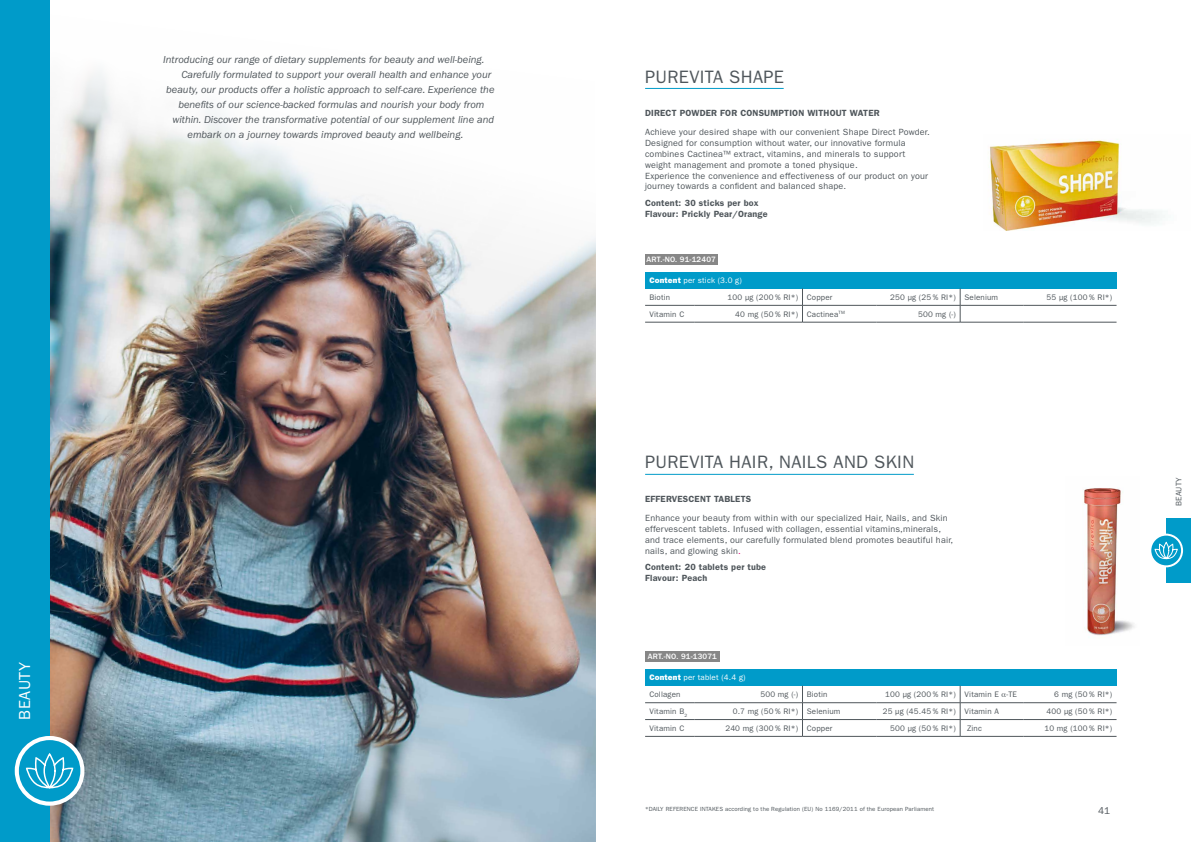
<style>
.page{position:relative;width:1191px;height:842px;background:#fff}
.page>*{position:absolute;margin:0;border:0;box-sizing:border-box;transform-origin:0 0}
.t1{font:18px "ITC Franklin Gothic Std";letter-spacing:.02em;color:#4f565b}
.t2{font:16px "ITC Franklin Gothic Std";letter-spacing:.03em;color:#fff}
.t3{font:italic 10.5px "ITC Franklin Gothic Std";color:#4f565b}
.t4{font:10px "ITC Franklin Gothic Std";color:#4f565b}
.t5{font:9px/10.8px "ITC Franklin Gothic Std";letter-spacing:.02em;color:#4f565b}
.t6{font:600 9px/10.8px "ITC Franklin Gothic Std";letter-spacing:.02em;color:#4f565b}
.t7{font:8px "ITC Franklin Gothic Std";letter-spacing:.02em;color:#4f565b}
.t8{font:8px/16.8px "ITC Franklin Gothic Std";letter-spacing:.02em;color:#fff}
.t9{font:500 8px "ITC Franklin Gothic Std";letter-spacing:.02em;color:#fff}
.t10{font:6px "ITC Franklin Gothic Std";letter-spacing:.02em;color:#4f565b}
.s1{font-family:"ITC Franklin Gothic Std Hvy"}
.s2{color:#4f565b}
.s3{color:#e6007d}
</style>
<div class="page">
<hr style="left:645px;top:88px;width:138px;height:1px;background:#009bc9">
<div style="left:645px;top:254px;width:72px;height:10px;background:#878787"></div>
<div style="left:645px;top:272px;width:471px;height:16px;background:#009bc9"></div>
<hr style="left:645px;top:305px;width:49px;height:1px;background:#4f565b">
<hr style="left:694px;top:305px;width:108px;height:1px;background:#4f565b">
<svg style="left:802px;top:288px;width:1px;height:34px"></svg>
<hr style="left:802px;top:305px;width:74px;height:1px;background:#4f565b">
<hr style="left:876px;top:305px;width:84px;height:1px;background:#4f565b">
<svg style="left:960px;top:288px;width:1px;height:34px"></svg>
<hr style="left:960px;top:305px;width:63px;height:1px;background:#4f565b">
<hr style="left:1023px;top:305px;width:93px;height:1px;background:#4f565b">
<hr style="left:645px;top:322px;width:49px;height:1px;background:#4f565b">
<hr style="left:694px;top:322px;width:108px;height:1px;background:#4f565b">
<hr style="left:802px;top:322px;width:74px;height:1px;background:#4f565b">
<hr style="left:876px;top:322px;width:84px;height:1px;background:#4f565b">
<hr style="left:960px;top:322px;width:63px;height:1px;background:#4f565b">
<hr style="left:1023px;top:322px;width:93px;height:1px;background:#4f565b">
<hr style="left:645px;top:474px;width:269px;height:1px;background:#009bc9">
<div style="left:645px;top:651px;width:74px;height:11px;background:#878787"></div>
<div style="left:645px;top:669px;width:471px;height:17px;background:#009bc9"></div>
<hr style="left:645px;top:702px;width:49px;height:1px;background:#4f565b">
<hr style="left:694px;top:702px;width:108px;height:1px;background:#4f565b">
<hr style="left:802px;top:702px;width:74px;height:1px;background:#4f565b">
<hr style="left:876px;top:702px;width:84px;height:1px;background:#4f565b">
<hr style="left:960px;top:702px;width:63px;height:1px;background:#4f565b">
<hr style="left:1023px;top:702px;width:93px;height:1px;background:#4f565b">
<hr style="left:645px;top:719px;width:49px;height:1px;background:#4f565b">
<hr style="left:694px;top:719px;width:108px;height:1px;background:#4f565b">
<svg style="left:802px;top:686px;width:1px;height:50px"></svg>
<hr style="left:802px;top:719px;width:74px;height:1px;background:#4f565b">
<hr style="left:876px;top:719px;width:84px;height:1px;background:#4f565b">
<svg style="left:960px;top:686px;width:1px;height:50px"></svg>
<hr style="left:960px;top:719px;width:63px;height:1px;background:#4f565b">
<hr style="left:1023px;top:719px;width:93px;height:1px;background:#4f565b">
<hr style="left:645px;top:736px;width:49px;height:1px;background:#4f565b">
<hr style="left:694px;top:736px;width:108px;height:1px;background:#4f565b">
<hr style="left:802px;top:736px;width:74px;height:1px;background:#4f565b">
<hr style="left:876px;top:736px;width:84px;height:1px;background:#4f565b">
<hr style="left:960px;top:736px;width:63px;height:1px;background:#4f565b">
<hr style="left:1023px;top:736px;width:93px;height:1px;background:#4f565b">
<img style="left:50px;top:72px;width:546px;height:770px">
<div style="left:0;top:0;width:50px;height:842px;background:#009bc9"></div>
<div style="left:1166px;top:518px;width:25px;height:65px;background:#009bc9"></div>
<img style="left:1084px;top:488px;width:51px;height:148px">
<img style="left:989px;top:140px;width:176px;height:91px">
<svg style="left:1150px;top:535px;width:32px;height:31px"></svg>
<div style="left:1149px;top:534px;width:34px;height:33px;border:2px solid #fff;border-radius:50%"></div>
<svg style="left:1154px;top:542px;width:24px;height:18px"></svg>
<svg style="left:17px;top:738px;width:65px;height:66px"></svg>
<div style="left:15px;top:736px;width:69px;height:70px;border:4px solid #fff;border-radius:50%"></div>
<svg style="left:25px;top:754px;width:49px;height:36px"></svg>
<p class="t3" style="left:163px;top:54px;width:323px">Introducing our range of dietary supplements for beauty and well-being.</p>
<p class="t3" style="left:181px;top:69px;width:311px">Carefully formulated to support your overall health and enhance your</p>
<p class="t3" style="left:166px;top:84px;width:330px">beauty, our products offer a holistic approach to self-care. Experience the</p>
<p class="t3" style="left:178px;top:99px;width:307px">benefits of our science-backed formulas and nourish your body from</p>
<p class="t3" style="left:172px;top:114px;width:323px">within. Discover the transformative potential of our supplement line and</p>
<p class="t3" style="left:188px;top:129px;width:277px">embark on a journey towards improved beauty and wellbeing.</p>
<h2 class="t2" style="left:16px;top:720px;width:59px;rotate:-90deg">BEAUTY</h2>
<h1 class="t1" style="left:645px;top:66px;width:140px">PUREVITA SHAPE</h1>
<p class="t6" style="left:645px;top:108px;width:236px">DIRECT POWDER FOR CONSUMPTION WITHOUT WATER</p>
<p class="t5" style="left:645px;top:127px;width:286px">Achieve your desired shape with our convenient Shape Direct Powder.<br>Designed for consumption without water, our innovative formula combines Cactinea™ extract, vitamins, and minerals to support weight management and promote a toned physique.<br>Experience the convenience and effectiveness of our product on your journey towards a confident and balanced shape.</p>
<p class="t6" style="left:645px;top:197px;width:124px">Content: 30 sticks per box<br>Flavour: Prickly Pear/Orange</p>
<p class="t9" style="left:646px;top:255px;width:71px">ART.-NO. 91-12407</p>
<p class="t8" style="left:649px;top:272px;width:94px"><span class="s1">Content</span> per stick (3.0 g)<br><span class="s2">Biotin</span></p>
<p class="t7" style="left:727px;top:292px;width:106px">100 µg (200 % RI*) Copper</p>
<p class="t7" style="left:890px;top:292px;width:109px">250 µg (25 % RI*) Selenium</p>
<p class="t7" style="left:1046px;top:292px;width:67px">55 µg (100 % RI*)</p>
<p class="t7" style="left:649px;top:309px;width:36px">Vitamin C</p>
<p class="t7" style="left:735px;top:309px;width:111px">40 mg (50 % RI*) Cactinea<sup>TM</sup></p>
<p class="t7" style="left:918px;top:309px;width:39px">500 mg (-)</p>
<h1 class="t1" style="left:645px;top:452px;width:271px">PUREVITA HAIR, NAILS AND SKIN</h1>
<p class="t6" style="left:645px;top:493px;width:107px">EFFERVESCENT TABLETS</p>
<p class="t5" style="left:645px;top:513px;width:310px">Enhance your beauty from within with our specialized Hair, Nails, and Skin effervescent tablets. Infused with collagen, essential vitamins,minerals, and trace elements, our carefully formulated blend promotes beautiful hair, nails, and glowing skin<span class="s3">.</span></p>
<p class="t6" style="left:645px;top:562px;width:122px">Content: 20 tablets per tube<br>Flavour: Peach</p>
<p class="t9" style="left:647px;top:652px;width:71px">ART.-NO. 91-13071</p>
<p class="t8" style="left:649px;top:669px;width:98px"><span class="s1">Content</span> per tablet (4.4 g)<br><span class="s2">Collagen</span></p>
<p class="t7" style="left:760px;top:690px;width:69px">500 mg (-) Biotin</p>
<p class="t7" style="left:885px;top:690px;width:133px">100 μg (200 % RI*) Vitamin E -TE</p>
<p class="t7" style="left:1054px;top:690px;width:59px">6 mg (50 % RI*)</p>
<p class="t7" style="left:649px;top:706px;width:39px">Vitamin B<sub>2</sub></p>
<p class="t7" style="left:732px;top:706px;width:109px">0.7 mg (50 % RI*) Selenium</p>
<p class="t7" style="left:882px;top:706px;width:118px">25 μg (45.45 % RI*) Vitamin A</p>
<p class="t7" style="left:1046px;top:706px;width:67px">400 μg (50 % RI*)</p>
<p class="t7" style="left:649px;top:723px;width:36px">Vitamin C</p>
<p class="t7" style="left:725px;top:723px;width:108px">240 mg (300 % RI*) Copper</p>
<p class="t7" style="left:890px;top:723px;width:67px">500 µg (50 % RI*)</p>
<p class="t7" style="left:967px;top:723px;width:16px">Zinc</p>
<p class="t7" style="left:1044px;top:723px;width:69px">10 mg (100 % RI*)</p>
<p class="t10" style="left:645px;top:805px;width:290px">*DAILY REFERENCE INTAKES according to the Regulation (EU) No 1169/2011 of the European Parliament</p>
<p class="t4" style="left:1098px;top:805px;width:14px">41</p>
<p class="t7" style="left:1174px;top:506px;width:30px;rotate:-90deg">BEAUTY</p>
</div>
